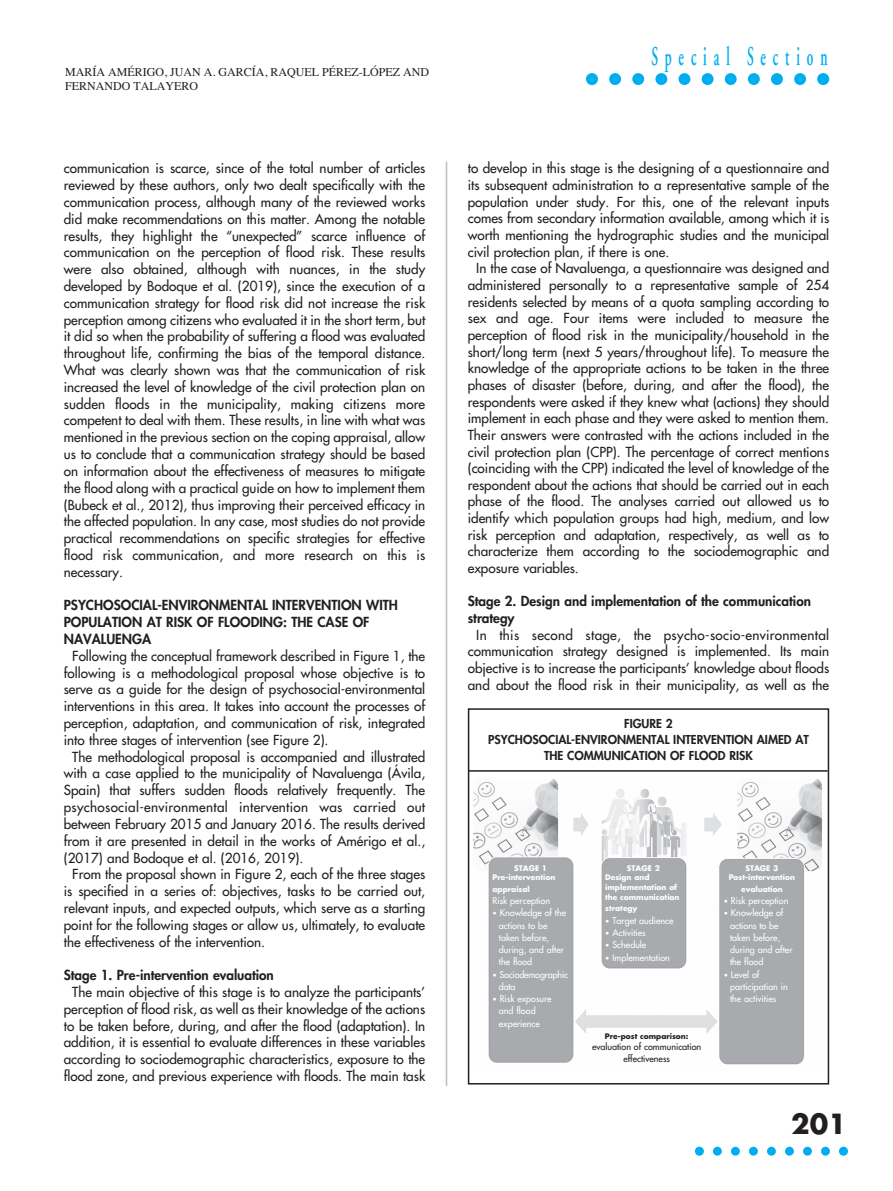
<style>
.page{position:relative;width:893px;height:1191px;background:#fff}
.page>*{position:absolute;margin:0;border:0;box-sizing:border-box;transform-origin:0 0}
.t1{font:600 27px "Adobe Garamond";letter-spacing:.51em;color:#00aeef;scale:.5 1}
.t2{font:700 27px "Futura";color:#231f20}
.t3{font:13.5px/16.8px "Futura";color:#231f20;text-align:justify}
.t4{font:800 13.5px/16.8px "Futura";color:#231f20}
.t5{font:800 12px/16.4px "Futura";color:#231f20;text-align:center}
.t6{font:12px/14.4px "Times";color:#231f20}
.t7{font:9px/12.3px "Futura";color:#fff}
.t8{font:9px/12.3px "Futura";color:#231f20;text-align:center}
.t9{font:700 7.5px/9.9px "Futura";color:#fff}
.t10{font:700 7.5px "Futura";color:#231f20}
.s1{font-size:7.5px}
</style>
<div class="page">
<hr style="left:446px;top:162px;width:1px;height:923px;background:#bcbdc0">
<svg style="left:695px;top:1146px;width:153px;height:9px"></svg>
<svg style="left:586px;top:73px;width:220px;height:12px"></svg>
<svg style="left:817px;top:73px;width:12px;height:12px"></svg>
<div style="left:468px;top:708px;width:361px;height:376px;border:2px solid #231f20"></div>
<hr style="left:468px;top:770px;width:360px;height:1px;background:#231f20">
<img style="left:473px;top:778px;width:349px;height:287px">
<p class="t6" style="left:65px;top:64px;width:365px">MARÍA AMÉRIGO, JUAN A. GARCÍA, RAQUEL PÉREZ-LÓPEZ AND<br>FERNANDO TALAYERO</p>
<p class="t3" style="left:64px;top:161px;width:363px">communication is scarce, since of the total number of articles reviewed by these authors, only two dealt specifically with the communication process, although many of the reviewed works did make recommendations on this matter. Among the notable results, they highlight the “unexpected” scarce influence of communication on the perception of flood risk. These results were also obtained, although with nuances, in the study developed by Bodoque et al. (2019), since the execution of a communication strategy for flood risk did not increase the risk perception among citizens who evaluated it in the short term, but it did so when the probability of suffering a flood was evaluated throughout life, confirming the bias of the temporal distance.<br>What was clearly shown was that the communication of risk increased the level of knowledge of the civil protection plan on sudden floods in the municipality, making citizens more competent to deal with them. These results, in line with what was mentioned in the previous section on the coping appraisal, allow us to conclude that a communication strategy should be based on information about the effectiveness of measures to mitigate the flood along with a practical guide on how to implement them (Bubeck et al., 2012), thus improving their perceived efficacy in the affected population. In any case, most studies do not provide practical recommendations on specific strategies for effective flood risk communication, and more research on this is necessary.</p>
<p class="t4" style="left:64px;top:598px;width:336px">PSYCHOSOCIAL-ENVIRONMENTAL INTERVENTION WITH<br>POPULATION AT RISK OF FLOODING: THE CASE OF<br>NAVALUENGA</p>
<p class="t3" style="left:64px;top:648px;width:363px;text-indent:9px">Following the conceptual framework described in Figure 1, the following is a methodological proposal whose objective is to serve as a guide for the design of psychosocial-environmental interventions in this area. It takes into account the processes of perception, adaptation, and communication of risk, integrated into three stages of intervention (see Figure 2).</p>
<p class="t3" style="left:64px;top:749px;width:363px;text-indent:9px">The methodological proposal is accompanied and illustrated with a case applied to the municipality of Navaluenga (Ávila, Spain) that suffers sudden floods relatively frequently. The psychosocial-environmental intervention was carried out between February 2015 and January 2016. The results derived from it are presented in detail in the works of Amérigo et al., (2017) and Bodoque et al. (2016, 2019).</p>
<p class="t3" style="left:64px;top:866px;width:363px;text-indent:9px">From the proposal shown in Figure 2, each of the three stages is specified in a series of: objectives, tasks to be carried out, relevant inputs, and expected outputs, which serve as a starting point for the following stages or allow us, ultimately, to evaluate the effectiveness of the intervention.</p>
<p class="t4" style="left:64px;top:967px;width:212px">Stage 1. Pre-intervention evaluation</p>
<p class="t3" style="left:64px;top:984px;width:363px;text-indent:9px">The main objective of this stage is to analyze the participants’ perception of flood risk, as well as their knowledge of the actions to be taken before, during, and after the flood (adaptation). In addition, it is essential to evaluate differences in these variables according to sociodemographic characteristics, exposure to the flood zone, and previous experience with floods. The main task</p>
<h1 class="t1" style="left:651px;top:42px;width:354px">Special Section</h1>
<p class="t3" style="left:468px;top:161px;width:363px">to develop in this stage is the designing of a questionnaire and its subsequent administration to a representative sample of the population under study. For this, one of the relevant inputs comes from secondary information available, among which it is worth mentioning the hydrographic studies and the municipal civil protection plan, if there is one.</p>
<p class="t3" style="left:468px;top:261px;width:363px;text-indent:9px">In the case of Navaluenga, a questionnaire was designed and administered personally to a representative sample of 254 residents selected by means of a quota sampling according to sex and age. Four items were included to measure the perception of flood risk in the municipality/household in the short/long term (next 5 years/throughout life). To measure the knowledge of the appropriate actions to be taken in the three phases of disaster (before, during, and after the flood), the respondents were asked if they knew what (actions) they should implement in each phase and they were asked to mention them.<br>Their answers were contrasted with the actions included in the civil protection plan (CPP). The percentage of correct mentions (coinciding with the CPP) indicated the level of knowledge of the respondent about the actions that should be carried out in each phase of the flood. The analyses carried out allowed us to identify which population groups had high, medium, and low risk perception and adaptation, respectively, as well as to characterize them according to the sociodemographic and exposure variables.</p>
<p class="t4" style="left:468px;top:594px;width:345px">Stage 2. Design and implementation of the communication strategy</p>
<p class="t3" style="left:468px;top:627px;width:363px;text-indent:9px">In this second stage, the psycho-socio-environmental communication strategy designed is implemented. Its main objective is to increase the participants’ knowledge about floods and about the flood risk in their municipality, as well as the</p>
<p class="t5" style="left:488px;top:716px;width:322px">FIGURE 2<br>PSYCHOSOCIAL-ENVIRONMENTAL INTERVENTION AIMED AT<br>THE COMMUNICATION OF FLOOD RISK</p>
<p class="t9" style="left:492px;top:863px;width:64px;text-indent:22px">STAGE 1<br>Pre-intervention</p>
<p class="t9" style="left:492px;top:884px;width:39px">appraisal</p>
<p class="t7" style="left:492px;top:895px;width:59px">Risk perception</p>
<p class="t7" style="left:499px;top:907px;width:69px;text-indent:-6px"><span class="s1">•</span> Knowledge of the actions to be taken before, during, and after the flood</p>
<p class="t7" style="left:499px;top:968px;width:71px;text-indent:-6px"><span class="s1">•</span> Sociodemographic data</p>
<p class="t7" style="left:499px;top:993px;width:54px;text-indent:-6px"><span class="s1">•</span> Risk exposure and flood experience</p>
<p class="t9" style="left:605px;top:863px;width:76px;text-indent:22px">STAGE 2<br>Design and implementation of the communication</p>
<p class="t9" style="left:605px;top:904px;width:34px">strategy</p>
<p class="t7" style="left:605px;top:914px;width:70px"><span class="s1">•</span> Target audience</p>
<p class="t7" style="left:605px;top:927px;width:42px"><span class="s1">•</span> Activities</p>
<p class="t7" style="left:605px;top:939px;width:43px"><span class="s1">•</span> Schedule</p>
<p class="t7" style="left:605px;top:951px;width:66px"><span class="s1">•</span> Implementation</p>
<p class="t10" style="left:605px;top:1032px;width:85px">Pre-post comparison:</p>
<p class="t8" style="left:592px;top:1041px;width:111px">evaluation of communication effectiveness</p>
<p class="t9" style="left:729px;top:863px;width:68px;text-align:center">STAGE 3<br>Post-intervention</p>
<p class="t9" style="left:741px;top:884px;width:43px">evaluation</p>
<p class="t7" style="left:724px;top:895px;width:66px"><span class="s1">•</span> Risk perception</p>
<p class="t7" style="left:730px;top:907px;width:64px;text-indent:-6px"><span class="s1">•</span> Knowledge of actions to be taken before, during and after the flood</p>
<p class="t7" style="left:730px;top:968px;width:59px;text-indent:-6px"><span class="s1">•</span> Level of participation in the activities</p>
<h1 class="t2" style="left:791px;top:1111px;width:57px">201</h1>
</div>
